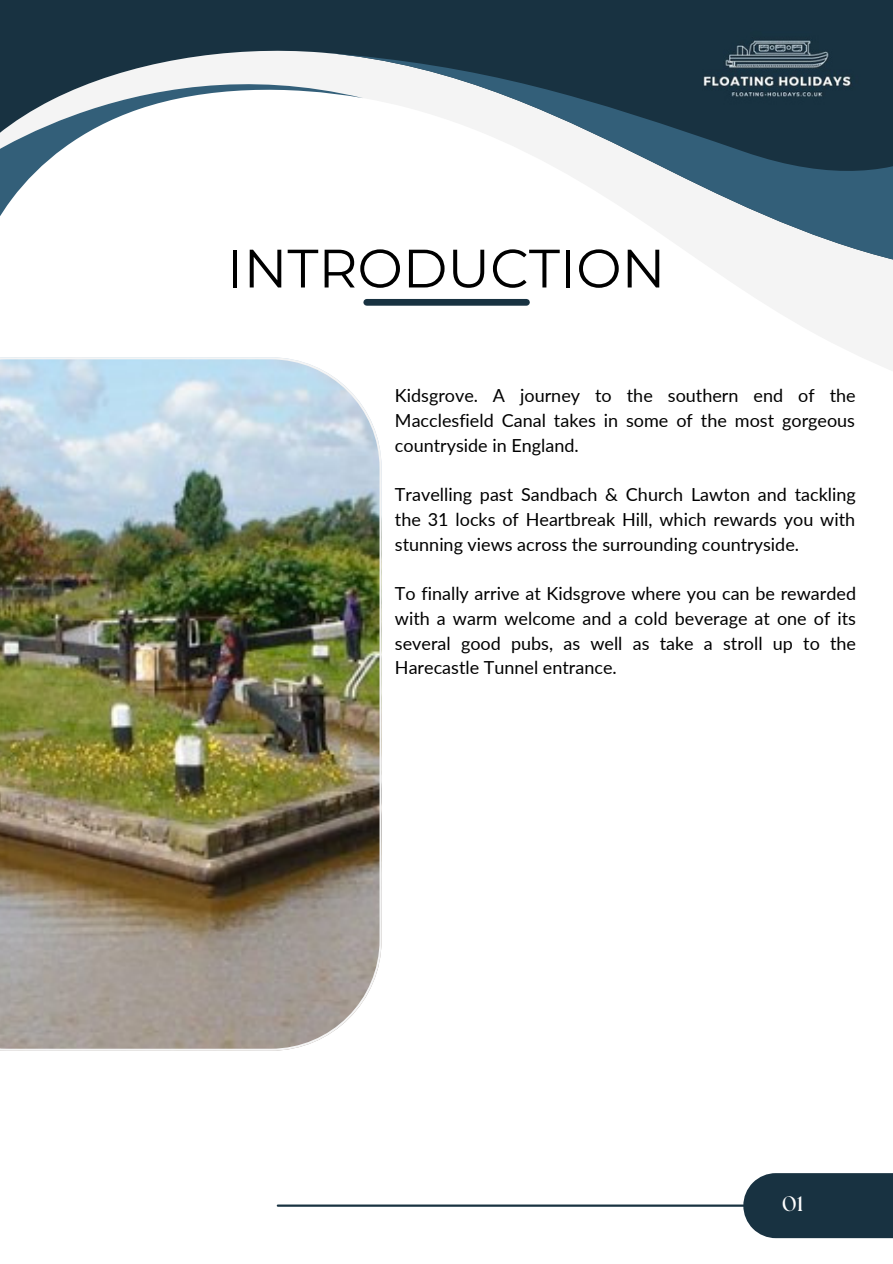
<style>
.page{position:relative;width:893px;height:1264px;background:#fff}
.page>*{position:absolute;margin:0;border:0;box-sizing:border-box;transform-origin:0 0}
.t1{font:54px "Montserrat";color:#000}
.t2{font:700 21px "The Seasons";color:#fff}
.t3{font:18px/24.8px "Lato";color:#000;text-align:justify}
</style>
<div class="page">
<svg style="left:363px;top:268px;width:529px;height:102px"></svg>
<div style="left:0;top:0;width:892px;height:53px;background:#183241"></div>
<svg style="left:0;top:41px;width:363px;height:175px"></svg>
<svg style="left:323px;top:53px;width:569px;height:215px"></svg>
<div style="left:743px;top:1173px;width:149px;height:65px;background:#183241"></div>
<div style="left:367px;top:299px;width:159px;height:7px;background:#183241"></div>
<img style="left:0;top:357px;width:381px;height:693px">
<hr style="left:278px;top:1204px;width:479px;height:2px;background:#183241">
<img style="left:676px;top:22px;width:202px;height:94px">
<h1 class="t1" style="left:227px;top:235px;width:439px">INTRODUCTION</h1>
<p class="t3" style="left:395px;top:383px;width:462px">Kidsgrove. A journey to the southern end of the Macclesfield Canal takes in some of the most gorgeous countryside in England.</p>
<p class="t3" style="left:395px;top:482px;width:462px">Travelling past Sandbach &amp; Church Lawton and tackling the 31 locks of Heartbreak Hill, which rewards you with stunning views across the surrounding countryside.</p>
<p class="t3" style="left:395px;top:580px;width:462px">To finally arrive at Kidsgrove where you can be rewarded with a warm welcome and a cold beverage at one of its several good pubs, as well as take a stroll up to the Harecastle Tunnel entrance.</p>
<p class="t2" style="left:782px;top:1194px;width:23px">01</p>
</div>
